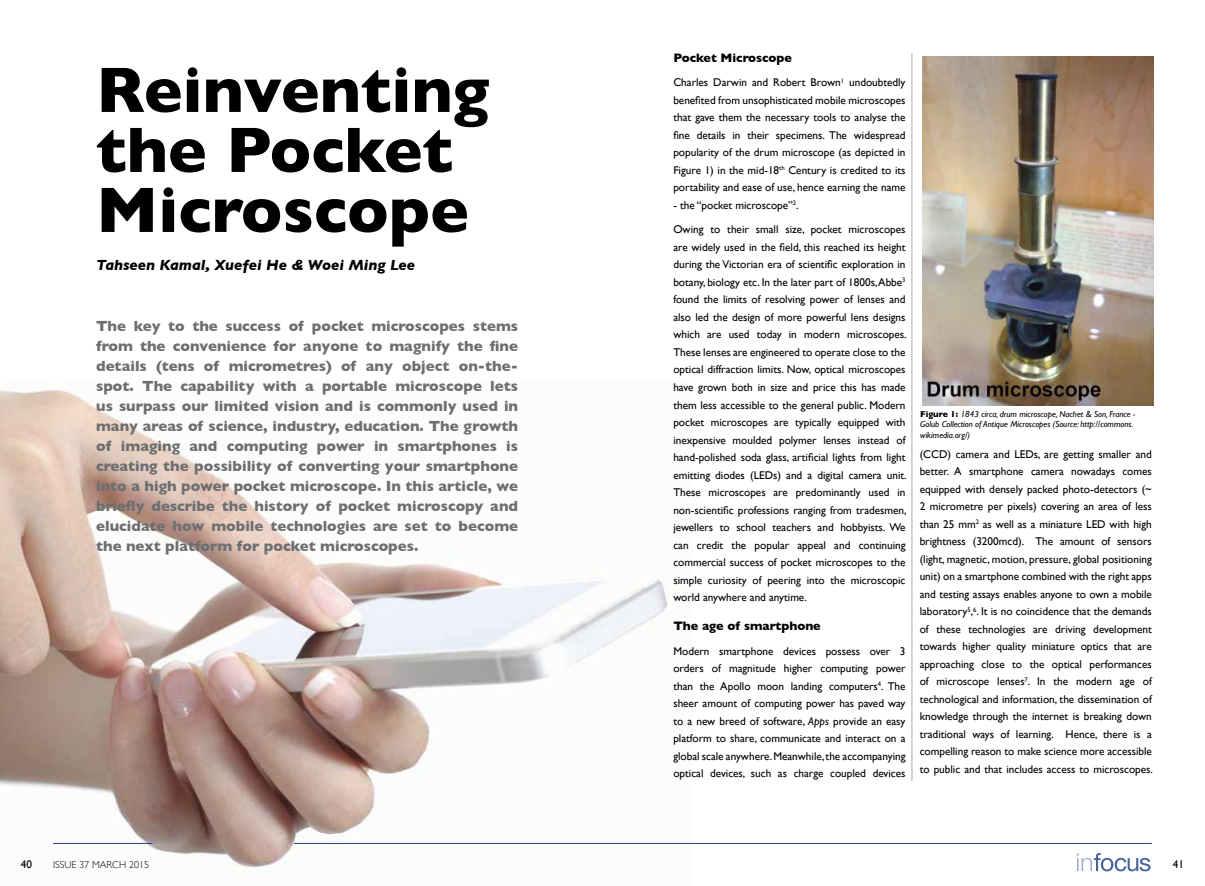
<style>
.page{position:relative;width:1205px;height:886px;background:#fff}
.page>*{position:absolute;margin:0;border:0;box-sizing:border-box;transform-origin:0 0}
.t1{font:700 65px/60px "Gill Sans";color:#000}
.t2{font:700 15px/20px "Gill Sans";color:#6d6e71;text-align:justify}
.t3{font:italic 700 15px "Gill Sans";color:#000}
.t4{font:700 12.5px "Gill Sans";color:#000}
.t5{font:11.25px/17.5px "Gill Sans";color:#000;text-align:justify}
.t6{font:300 10px "Gill Sans";color:#000}
.t7{font:italic 8.75px/10.6px "Gill Sans";color:#000}
.s1{font-style:italic}
.s2{font-weight:700;font-style:normal}
</style>
<div class="page">
<img style="left:0;top:389px;width:668px;height:483px">
<svg style="left:1077px;top:853px;width:73px;height:18px"></svg>
<hr style="left:53px;top:843px;width:99px;height:1px;background:#25408f">
<img style="left:922px;top:56px;width:232px;height:349px">
<hr style="left:911px;top:53px;width:1px;height:728px;background:#a7a9ac">
<hr style="left:294px;top:843px;width:858px;height:1px;background:#25408f">
<h1 class="t1" style="left:96px;top:60px;width:395px">Reinventing the Pocket<br>Microscope</h1>
<h2 class="t3" style="left:96px;top:256px;width:320px">Tahseen Kamal, Xuefei He &amp; Woei Ming Lee</h2>
<p class="t2" style="left:96px;top:316px;width:423px">The key to the success of pocket microscopes stems from the convenience for anyone to magnify the fine details (tens of micrometres) of any object on-the&shy;spot. The capability with a portable microscope lets us surpass our limited vision and is commonly used in many areas of science, industry, education. The growth of imaging and computing power in smartphones is creating the possibility of converting your smartphone into a high power pocket microscope. In this article, we briefly describe the history of pocket microscopy and elucidate how mobile technologies are set to become the next platform for pocket microscopes.</p>
<p class="t4" style="left:673px;top:50px;width:120px">Pocket Microscope</p>
<p class="t5" style="left:673px;top:74px;width:234px">Charles Darwin and Robert Brown<sup>1</sup> undoubtedly benefited from unsophisticated mobile microscopes that gave them the necessary tools to analyse the fine details in their specimens. The widespread popularity of the drum microscope (as depicted in Figure 1) in the mid-18<sup>th</sup> Century is credited to its portability and ease of use, hence earning the name</p>
<p class="t5" style="left:673px;top:193px;width:234px;line-height:24.6px">- the “pocket microscope”<sup>2</sup>.<br>Owing to their small size, pocket microscopes</p>
<p class="t5" style="left:673px;top:238px;width:235px">are widely used in the field, this reached its height during the Victorian era of scientific exploration in botany, biology etc. In the later part of 1800s, Abbe<sup>3 </sup>found the limits of resolving power of lenses and also led the design of more powerful lens designs which are used today in modern microscopes.<br>These lenses are engineered to operate close to the optical diffraction limits. Now, optical microscopes have grown both in size and price this has made them less accessible to the general public. Modern pocket microscopes are typically equipped with inexpensive moulded polymer lenses instead of hand-polished soda glass, artificial lights from light emitting diodes (LEDs) and a digital camera unit.<br>These microscopes are predominantly used in non-scientific professions ranging from tradesmen, jewellers to school teachers and hobbyists. We can credit the popular appeal and continuing commercial success of pocket microscopes to the simple curiosity of peering into the microscopic world anywhere and anytime.</p>
<p class="t4" style="left:673px;top:619px;width:149px">The age of smartphone</p>
<p class="t5" style="left:673px;top:642px;width:234px">Modern smartphone devices possess over 3 orders of magnitude higher computing power than the Apollo moon landing computers<sup>4</sup>. The sheer amount of computing power has paved way to a new breed of software, <span class="s1">Apps</span> provide an easy platform to share, communicate and interact on a global scale anywhere. Meanwhile, the accompanying optical devices, such as charge coupled devices</p>
<p class="t7" style="left:920px;top:408px;width:217px"><span class="s2">Figure 1:</span> 1843 circa, drum microscope, Nachet &amp; Son, France -<br>Golub Collection of Antique Microscopes (Source: http://commons. wikimedia.org/)</p>
<p class="t5" style="left:919px;top:445px;width:235px">(CCD) camera and LEDs, are getting smaller and better. A smartphone camera nowadays comes equipped with densely packed photo-detectors (~ 2 micrometre per pixels) covering an area of less than 25 mm<sup>2</sup> as well as a miniature LED with high brightness (3200mcd). The amount of sensors (light, magnetic, motion, pressure, global positioning unit) on a smartphone combined with the right apps and testing assays enables anyone to own a mobile laboratory<sup>5</sup>,<sup>6</sup>. It is no coincidence that the demands of these technologies are driving development towards higher quality miniature optics that are approaching close to the optical performances of microscope lenses<sup>7</sup>. In the modern age of technological and information, the dissemination of knowledge through the internet is breaking down traditional ways of learning. Hence, there is a compelling reason to make science more accessible to public and that includes access to microscopes.</p>
<p class="t5" style="left:21px;top:855px;width:13px">40</p>
<p class="t6" style="left:53px;top:859px;width:97px">ISSUE 37 MARCH 2015</p>
<p class="t5" style="left:1173px;top:855px;width:13px">41</p>
</div>
